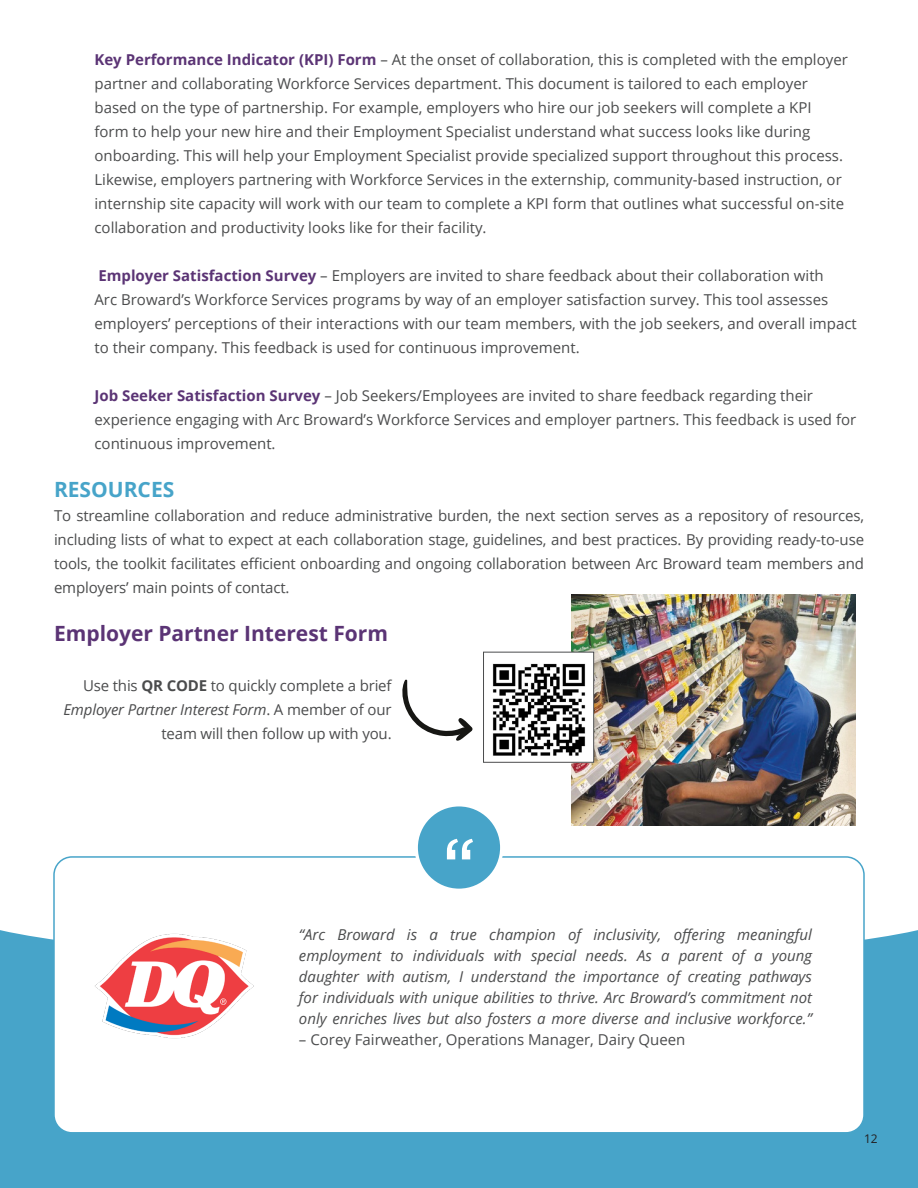
<style>
.page{position:relative;width:918px;height:1188px;background:#fff}
.page>*{position:absolute;margin:0;border:0;box-sizing:border-box;transform-origin:0 0}
.t1{font:90.9px "Gotham";color:#fff}
.t2{font:700 21px "Open Sans";color:#5b3475}
.t3{font:700 21px "Open Sans";color:#47a4c9}
.t4{font:15px/24px "Open Sans";color:#4b4c4d}
.t5{font:italic 15px/21px "Open Sans";color:#4b4c4d;text-align:justify}
.t6{font:12px "Open Sans";color:#231f20}
.s1{font-weight:700;color:#5b3475}
.s2{font-weight:700}
.s3{font-style:italic}
</style>
<div class="page">
<div style="left:0;top:930px;width:918px;height:258px;background:#47a4c9"></div>
<div style="left:54px;top:857px;width:810px;height:276px;background:#fff;border-radius:18px"></div>
<div style="left:53px;top:856px;width:812px;height:278px;border:2px solid #47a4c9;border-radius:18px"></div>
<img style="left:571px;top:594px;width:284px;height:231px">
<img style="left:95px;top:933px;width:159px;height:106px">
<div style="left:416px;top:805px;width:86px;height:85px;background:#47a4c9;border-radius:50%"></div>
<div style="left:415px;top:803px;width:88px;height:89px;border:3px solid #fff;border-radius:50%"></div>
<img style="left:492px;top:654px;width:100px;height:107px">
<div style="left:483px;top:652px;width:111px;height:111px;border:1px solid #4b4c4d"></div>
<svg style="left:402px;top:679px;width:71px;height:62px"></svg>
<p class="t4" style="left:94px;top:48px;width:755px"><span class="s1">Key Performance Indicator (KPI) Form</span> – At the onset of collaboration, this is completed with the employer partner and collaborating Workforce Services department. This document is tailored to each employer based on the type of partnership. For example, employers who hire our job seekers will complete a KPI form to help your new hire and their Employment Specialist understand what success looks like during onboarding. This will help your Employment Specialist provide specialized support throughout this process.<br>Likewise, employers partnering with Workforce Services in the externship, community-based instruction, or internship site capacity will work with our team to complete a KPI form that outlines what successful on-site collaboration and productivity looks like for their facility.</p>
<p class="t4" style="left:94px;top:264px;width:764px"><span class="s1">Employer Satisfaction Survey</span> – Employers are invited to share feedback about their collaboration with<br>Arc Broward’s Workforce Services programs by way of an employer satisfaction survey. This tool assesses employers’ perceptions of their interactions with our team members, with the job seekers, and overall impact to their company. This feedback is used for continuous improvement.</p>
<p class="t4" style="left:94px;top:384px;width:763px"><span class="s1">Job Seeker Satisfaction Survey</span> – Job Seekers/Employees are invited to share feedback regarding their experience engaging with Arc Broward’s Workforce Services and employer partners. This feedback is used for continuous improvement.</p>
<p class="t3" style="left:54px;top:475px;width:122px">RESOURCES</p>
<p class="t4" style="left:54px;top:504px;width:812px;text-align:justify">To streamline collaboration and reduce administrative burden, the next section serves as a repository of resources, including lists of what to expect at each collaboration stage, guidelines, and best practices. By providing ready-to-use tools, the toolkit facilitates efficient onboarding and ongoing collaboration between Arc Broward team members and employers’ main points of contact.</p>
<p class="t2" style="left:54px;top:619px;width:336px">Employer Partner Interest Form</p>
<p class="t4" style="left:63px;top:673px;width:330px;text-align:right">Use this <span class="s2">QR CODE</span> to quickly complete a brief<br><span class="s3">Employer Partner Interest Form</span>. A member of our team will then follow up with you.</p>
<p class="t1" style="left:440px;top:813px;width:39px">‘‘</p>
<p class="t5" style="left:299px;top:924px;width:515px">“Arc Broward is a true champion of inclusivity, offering meaningful employment to individuals with special needs. As a parent of a young daughter with autism, I understand the importance of creating pathways for individuals with unique abilities to thrive. Arc Broward’s commitment not only enriches lives but also fosters a more diverse and inclusive workforce.”</p>
<p class="t4" style="left:299px;top:1027px;width:388px">– Corey Fairweather, Operations Manager, Dairy Queen</p>
<p class="t6" style="left:864px;top:1131px;width:15px">12</p>
</div>
